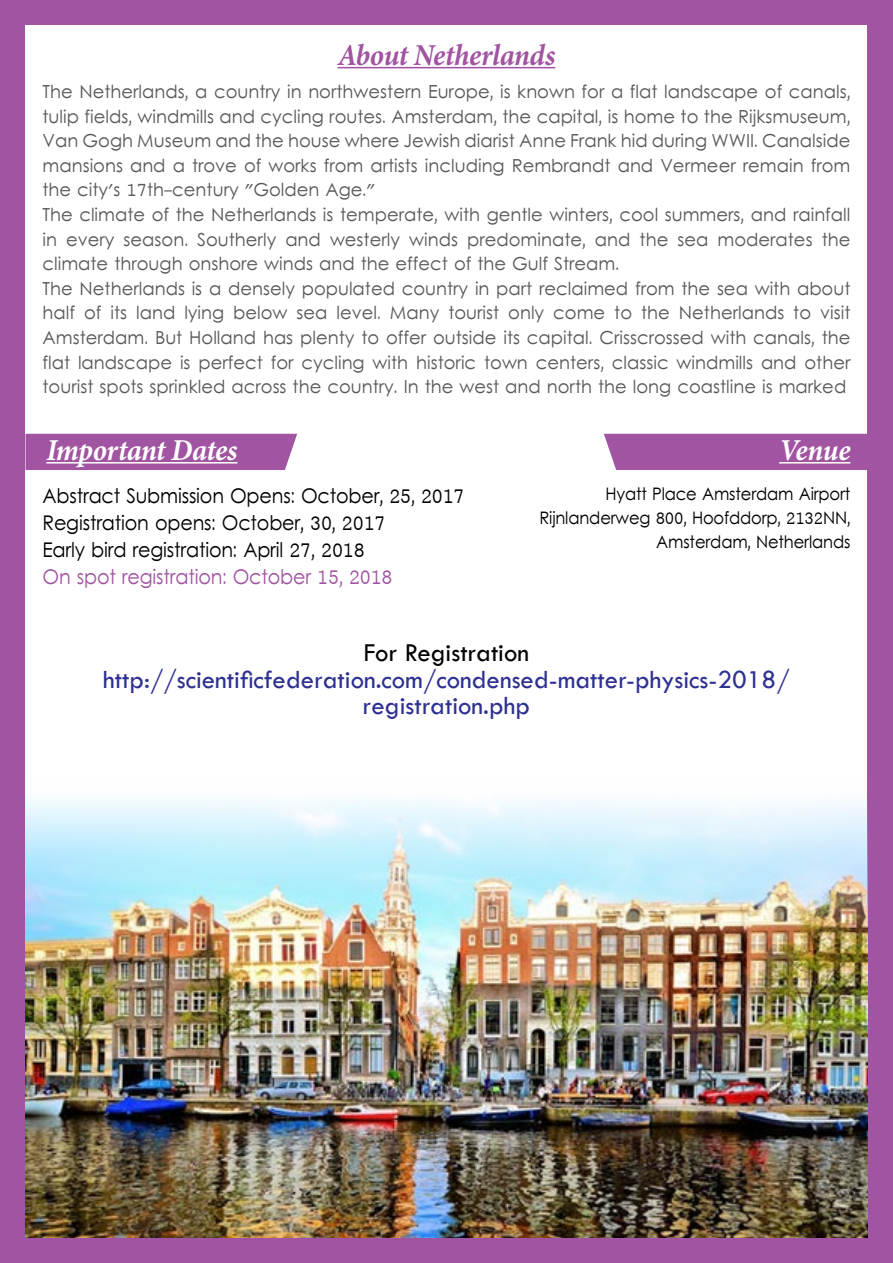
<style>
.page{position:relative;width:893px;height:1263px;background:#a154a1}
.page>*{position:absolute;margin:0;border:0;box-sizing:border-box;transform-origin:0 0}
.t1{font:italic 700 30.45px "Minion Pro";letter-spacing:-.015em;color:#fff;scale:.95 1}
.t2{font:italic 700 30.45px "Minion Pro";letter-spacing:-.015em;color:#a154a1;scale:.95 1}
.t3{font:26.7px/26.7px "Tw Cen";color:#2e3092;text-align:center}
.t4{font:26.7px "Tw Cen";color:#000}
.t5{font:20.25px/27px "Levenim";letter-spacing:-.01em;color:#000;scale:.95 1}
.t6{font:20.25px "Levenim";letter-spacing:-.01em;color:#a154a1;scale:.95 1}
.t7{font:18px/24.6px "Levenim";color:#58595b}
.t8{font:17.25px/24px "Levenim";letter-spacing:-.01em;color:#000;text-align:right;scale:.95 1}
</style>
<div class="page">
<div style="left:26px;top:26px;width:841px;height:1211px;background:#fff"></div>
<div style="left:26px;top:434px;width:271px;height:36px;background:#a154a1"></div>
<div style="left:604px;top:434px;width:263px;height:36px;background:#a154a1"></div>
<hr style="left:338px;top:67px;width:217px;height:1px;background:#a154a1">
<hr style="left:46px;top:462px;width:191px;height:1px;background:#fff">
<hr style="left:779px;top:462px;width:71px;height:1px;background:#fff">
<img style="left:26px;top:800px;width:841px;height:437px">
<h1 class="t2" style="left:338px;top:33px;width:231px">About Netherlands</h1>
<p class="t7" style="left:43px;top:80px;width:809px">The Netherlands a, country in northwestern Europe is, known for a flat landscape of canals,</p>
<p class="t7" style="left:43px;top:105px;width:809px">tulip fields, windmills and cycling routes. Amsterdam, the capital is, home to the Rijksmuseum,</p>
<p class="t7" style="left:43px;top:130px;width:809px">Van Gogh Museum and the house where Jewish diarist Anne Frank hid during WWII. Canalside</p>
<p class="t7" style="left:43px;top:154px;width:809px">mansions and a trove of works from artists including Rembrandt and Vermeer remain from</p>
<p class="t7" style="left:43px;top:179px;width:334px">the city s' 17th-century "Golden Age ".</p>
<p class="t7" style="left:43px;top:203px;width:809px">The climate of the Netherlands is temperate, with gentle winters, cool summers, and rainfall</p>
<p class="t7" style="left:822px;top:228px;width:30px">the</p>
<p class="t7" style="left:43px;top:228px;width:16px">in</p>
<p class="t7" style="left:43px;top:253px;width:578px">climate through onshore winds and the effect of the Gulf Stream.</p>
<p class="t7" style="left:43px;top:277px;width:809px">The Netherlands ais densely populated country in part reclaimed from the sea with about</p>
<p class="t7" style="left:820px;top:302px;width:32px">visit</p>
<p class="t7" style="left:409px;top:228px;width:50px">winds</p>
<p class="t7" style="left:467px;top:228px;width:120px">predominate,</p>
<p class="t7" style="left:197px;top:228px;width:81px">Southerly</p>
<p class="t7" style="left:285px;top:228px;width:37px">and</p>
<p class="t7" style="left:330px;top:228px;width:72px">westerly</p>
<p class="t7" style="left:595px;top:228px;width:37px">and</p>
<p class="t7" style="left:640px;top:228px;width:30px">the</p>
<p class="t7" style="left:717px;top:228px;width:97px">moderates</p>
<p class="t7" style="left:66px;top:228px;width:50px">every</p>
<p class="t7" style="left:124px;top:228px;width:66px">season.</p>
<p class="t7" style="left:677px;top:228px;width:32px">sea</p>
<p class="t7" style="left:43px;top:302px;width:809px">half<br>Amsterdam. But Holland has plenty to offer outside its capital. Crisscrossed with canals, the flat landscape is perfect for cycling with historic town centers, classic windmills and other tourist spots sprinkled across the country In. the west and north the long coastline is marked</p>
<p class="t7" style="left:84px;top:302px;width:19px">of</p>
<p class="t7" style="left:110px;top:302px;width:18px">its</p>
<p class="t7" style="left:184px;top:302px;width:41px">lying</p>
<p class="t7" style="left:448px;top:302px;width:52px">tourist</p>
<p class="t7" style="left:136px;top:302px;width:41px">land</p>
<p class="t7" style="left:233px;top:302px;width:56px">below</p>
<p class="t7" style="left:337px;top:302px;width:46px">level.</p>
<p class="t7" style="left:508px;top:302px;width:38px">only</p>
<p class="t7" style="left:641px;top:302px;width:30px">the</p>
<p class="t7" style="left:679px;top:302px;width:107px">Netherlands</p>
<p class="t7" style="left:614px;top:302px;width:19px">to</p>
<p class="t7" style="left:793px;top:302px;width:19px">to</p>
<p class="t7" style="left:390px;top:302px;width:51px">Many</p>
<p class="t7" style="left:297px;top:302px;width:32px">sea</p>
<p class="t7" style="left:553px;top:302px;width:54px">come</p>
<h1 class="t1" style="left:46px;top:428px;width:203px">Important Dates</h1>
<p class="t5" style="left:43px;top:484px;width:446px">Abstract Submission Opens: October, 25, 2017<br>Registration opens: October, 30, 2017<br>Early bird registration: April 27, 2018</p>
<p class="t6" style="left:43px;top:565px;width:370px">On spot registration: October 15, 2018</p>
<h1 class="t1" style="left:779px;top:428px;width:77px">Venue</h1>
<p class="t8" style="left:539px;top:483px;width:329px">Hyatt Place Amsterdam Airport<br>Rijnlanderweg 800, Hoofddorp, 2132NN,<br>Amsterdam, Netherlands</p>
<h2 class="t4" style="left:364px;top:636px;width:167px">For Registration</h2>
<h2 class="t3" style="left:103px;top:666px;width:688px">http://scientificfederation.com/condensed-matter-physics-2018/ registration.php</h2>
</div>
